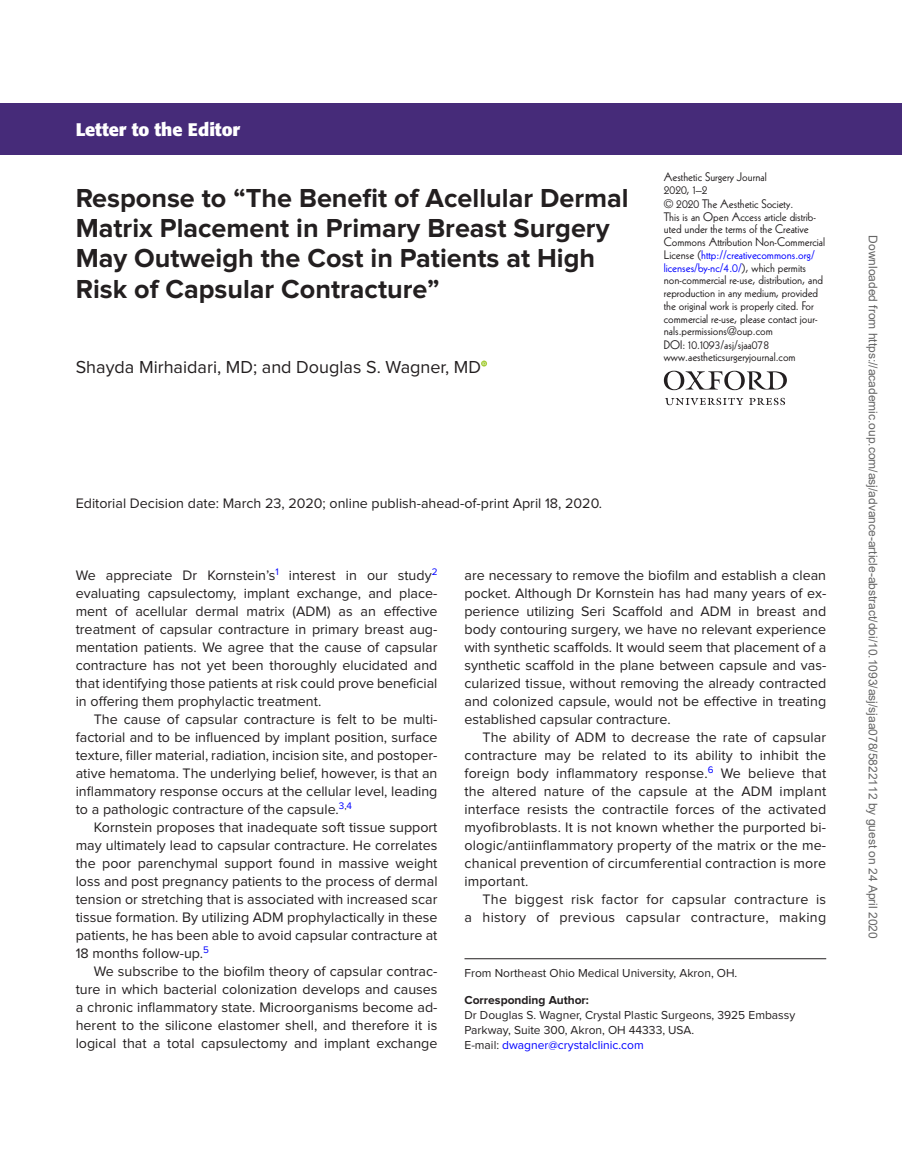
<style>
.page{position:relative;width:902px;height:1174px;background:#fff}
.page>*{position:absolute;margin:0;border:0;box-sizing:border-box;transform-origin:0 0}
.t1{font:700 27px/30px "Proxima Nova";color:#231f20}
.t2{font:18px "Proxima Nova";color:#231f20}
.t3{font:700 18px "Formata";color:#fff}
.t4{font:14.25px/18px "Proxima Nova";color:#231f20;text-align:justify}
.t5{font:14.25px/18px "Proxima Nova";letter-spacing:.02em;color:#231f20;text-align:right}
.t6{font:12px/12.8px "Kabel LT Std";color:#231f20}
.t7{font:12px/15px "Proxima Nova";color:#231f20}
.t8{font:12px "Arial";color:#666}
.t9{font:700 12px "Proxima Nova";color:#231f20}
.s1{color:#00f}
</style>
<div class="page">
<div style="left:0;top:104px;width:901px;height:50px;background:#462b79"></div>
<svg style="left:663px;top:371px;width:123px;height:34px"></svg>
<hr style="left:464px;top:958px;width:362px;height:1px;background:#231f20">
<svg style="left:481px;top:360px;width:6px;height:6px"></svg>
<p class="t3" style="left:76px;top:118px;width:166px">Letter to the Editor</p>
<h1 class="t1" style="left:76px;top:184px;width:554px">Response to “The Benefit of Acellular Dermal Matrix Placement in Primary Breast Surgery May Outweigh the Cost in Patients at High Risk of Capsular Contracture”</h1>
<p class="t2" style="left:76px;top:358px;width:407px">Shayda Mirhaidari, MD; and Douglas S. Wagner, MD</p>
<p class="t6" style="left:663px;top:171px;width:104px">Aesthetic Surgery Journal<br>2020, 1–2</p>
<p class="t6" style="left:663px;top:197px;width:163px">© 2020 The Aesthetic Society.<br>This is an Open Access article distrib&shy;uted under the terms of the Creative Commons Attribution Non-Commercial License (<span class="s1">http://creativecommons.org/ licenses/by-nc/4.0/</span>), which permits non-commercial re-use, distribution, and reproduction in any medium, provided the original work is properly cited. For commercial re-use, please contact jour&shy;nals.permissions@oup.com</p>
<p class="t6" style="left:663px;top:338px;width:133px">DOI: 10.1093/asj/sjaa078 www.aestheticsurgeryjournal.com</p>
<p class="t4" style="left:76px;top:494px;width:528px">Editorial Decision date: March 23, 2020; online publish-ahead-of-print April 18, 2020.</p>
<p class="t4" style="left:76px;top:566px;width:363px">We appreciate Dr Kornstein’s<sup>1</sup> interest in our study<sup>2 </sup>evaluating capsulectomy, implant exchange, and place&shy;ment of acellular dermal matrix (ADM) as an effective treatment of capsular contracture in primary breast aug&shy;mentation patients. We agree that the cause of capsular contracture has not yet been thoroughly elucidated and that identifying those patients at risk could prove beneficial in offering them prophylactic treatment.</p>
<p class="t4" style="left:76px;top:711px;width:363px;text-indent:18px">The cause of capsular contracture is felt to be multi&shy;factorial and to be influenced by implant position, surface texture, filler material, radiation, incision site, and postoper&shy;ative hematoma. The underlying belief, however, is that an inflammatory response occurs at the cellular level, leading to a pathologic contracture of the capsule.<sup>3</sup><sup>,</sup><sup>4</sup></p>
<p class="t4" style="left:76px;top:819px;width:363px;text-indent:18px">Kornstein proposes that inadequate soft tissue support may ultimately lead to capsular contracture. He correlates the poor parenchymal support found in massive weight loss and post pregnancy patients to the process of dermal tension or stretching that is associated with increased scar tissue formation. By utilizing ADM prophylactically in these patients, he has been able to avoid capsular contracture at 18 months follow-up.<sup>5</sup></p>
<p class="t4" style="left:76px;top:963px;width:363px;text-indent:18px">We subscribe to the biofilm theory of capsular contrac&shy;ture in which bacterial colonization develops and causes a chronic inflammatory state. Microorganisms become ad&shy;herent to the silicone elastomer shell, and therefore it is logical that a total capsulectomy and implant exchange</p>
<p class="t4" style="left:464px;top:566px;width:363px">are necessary to remove the biofilm and establish a clean pocket. Although Dr Kornstein has had many years of ex&shy;perience utilizing Seri Scaffold and ADM in breast and body contouring surgery, we have no relevant experience with synthetic scaffolds. It would seem that placement of a synthetic scaffold in the plane between capsule and vas&shy;cularized tissue, without removing the already contracted and colonized capsule, would not be effective in treating established capsular contracture.</p>
<p class="t4" style="left:464px;top:729px;width:363px;text-indent:18px">The ability of ADM to decrease the rate of capsular contracture may be related to its ability to inhibit the foreign body inflammatory response.<sup>6</sup> We believe that the altered nature of the capsule at the ADM implant interface resists the contractile forces of the activated myofibroblasts. It is not known whether the purported bi&shy;ologic/antiinflammatory property of the matrix or the me&shy;chanical prevention of circumferential contraction is more important.</p>
<p class="t5" style="left:464px;top:891px;width:363px">The biggest risk factor for capsular contracture is<br>a history of previous capsular contracture, making</p>
<p class="t7" style="left:464px;top:966px;width:274px">From Northeast Ohio Medical University, Akron, OH.</p>
<p class="t9" style="left:464px;top:994px;width:126px">Corresponding Author:</p>
<p class="t7" style="left:464px;top:1008px;width:332px">Dr Douglas S. Wagner, Crystal Plastic Surgeons, 3925 Embassy<br>Parkway, Suite 300, Akron, OH 44333, USA.<br>E-mail: <span class="s1">dwagner@crystalclinic.com</span></p>
<p class="t8" style="left:877px;top:235px;width:705px;rotate:90deg">Downloaded from https://academic.oup.com/asj/advance-article-abstract/doi/10.1093/asj/sjaa078/5822112 by guest on 24 April 2020</p>
</div>
